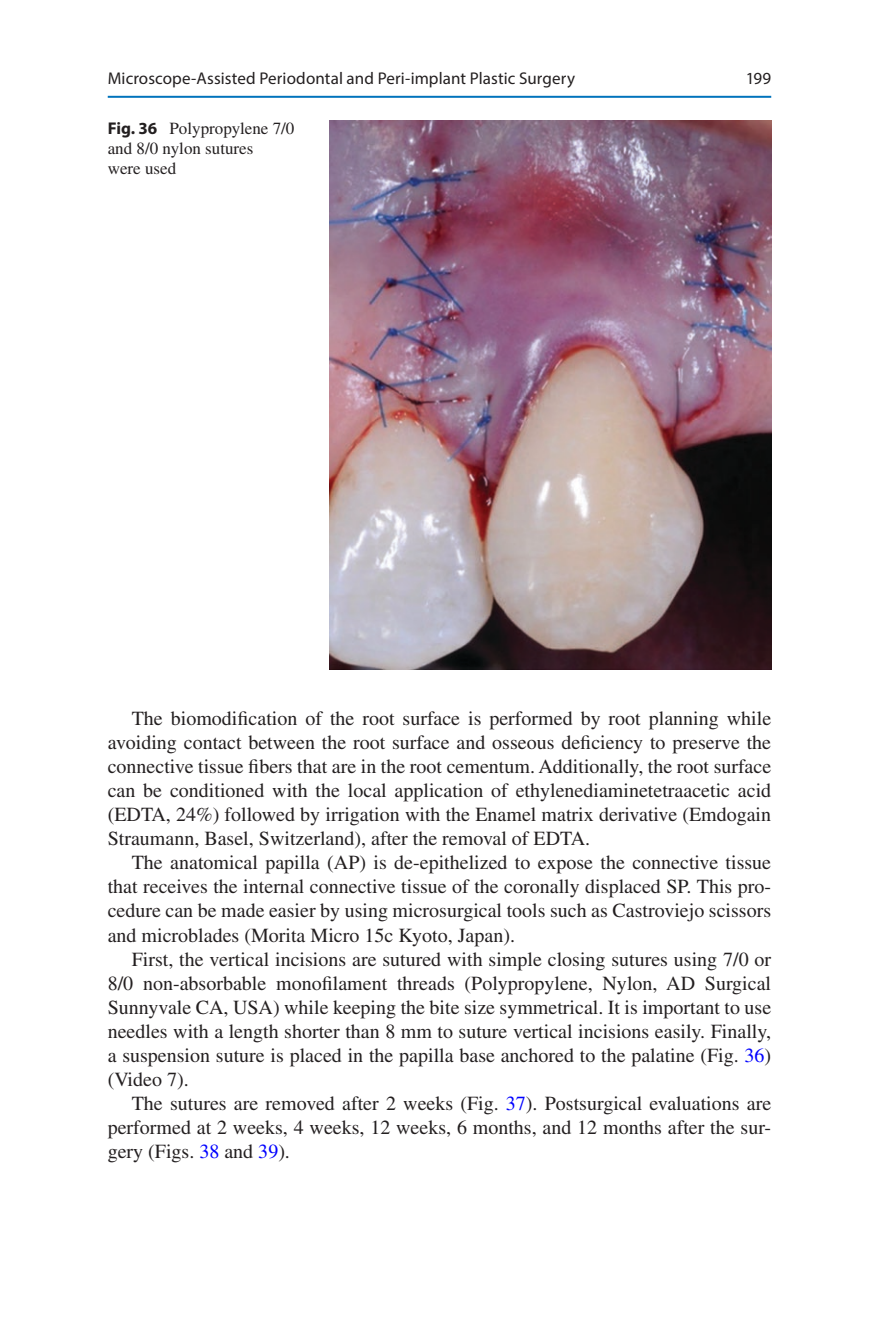
<style>
.page{position:relative;width:879px;height:1333px;background:#fff}
.page>*{position:absolute;margin:0;border:0;box-sizing:border-box;transform-origin:0 0}
.Text{font:20px/24px "Times LT Std";color:#231f20;text-align:justify}
.t1{font:17px "Myriad Pro";letter-spacing:.005em;color:#231f20}
.Fig_leg__unjustfied{font:17px/20px "Times LT Std";color:#231f20}
.s1{font-family:"Myriad Pro";font-weight:700}
.s2{color:#00f}
</style>
<div class="page">
<img style="left:329px;top:121px;width:442px;height:548px">
<hr style="left:108px;top:96px;width:663px;height:2px;background:#0073bc">
<p class="t1" style="left:108px;top:68px;width:469px">Microscope-Assisted Periodontal and Peri-implant Plastic Surgery</p>
<p class="Fig_leg__unjustfied" style="left:108px;top:118px;width:188px"><span class="s1">Fig. 36</span> Polypropylene 7/0 and 8/0 nylon sutures<br>were used</p>
<p class="t1" style="left:746px;top:68px;width:27px">199</p>
<p class="Text" style="left:108px;top:706px;width:665px;text-indent:24px">The biomodification of the root surface is performed by root planning while avoiding contact between the root surface and osseous deficiency to preserve the connective tissue fibers that are in the root cementum. Additionally, the root surface can be conditioned with the local application of ethylenediaminetetraacetic acid (EDTA, 24%) followed by irrigation with the Enamel matrix derivative (Emdogain Straumann, Basel, Switzerland), after the removal of EDTA.</p>
<p class="Text" style="left:108px;top:850px;width:665px;text-indent:24px">The anatomical papilla (AP) is de-epithelized to expose the connective tissue that receives the internal connective tissue of the coronally displaced SP. This pro&shy;cedure can be made easier by using microsurgical tools such as Castroviejo scissors and microblades (Morita Micro 15c Kyoto, Japan).</p>
<p class="Text" style="left:108px;top:946px;width:665px;text-indent:24px">First, the vertical incisions are sutured with simple closing sutures using 7/0 or 8/0 non-absorbable monofilament threads (Polypropylene, Nylon, AD Surgical Sunnyvale CA, USA) while keeping the bite size symmetrical. It is important to use needles with a length shorter than 8 mm to suture vertical incisions easily. Finally, a suspension suture is placed in the papilla base anchored to the palatine (Fig. <span class="s2">36</span>) (Video 7).</p>
<p class="Text" style="left:108px;top:1090px;width:665px;text-indent:24px">The sutures are removed after 2 weeks (Fig. <span class="s2">37</span>). Postsurgical evaluations are performed at 2 weeks, 4 weeks, 12 weeks, 6 months, and 12 months after the sur&shy;gery (Figs. <span class="s2">38</span> and <span class="s2">39</span>).</p>
</div>
